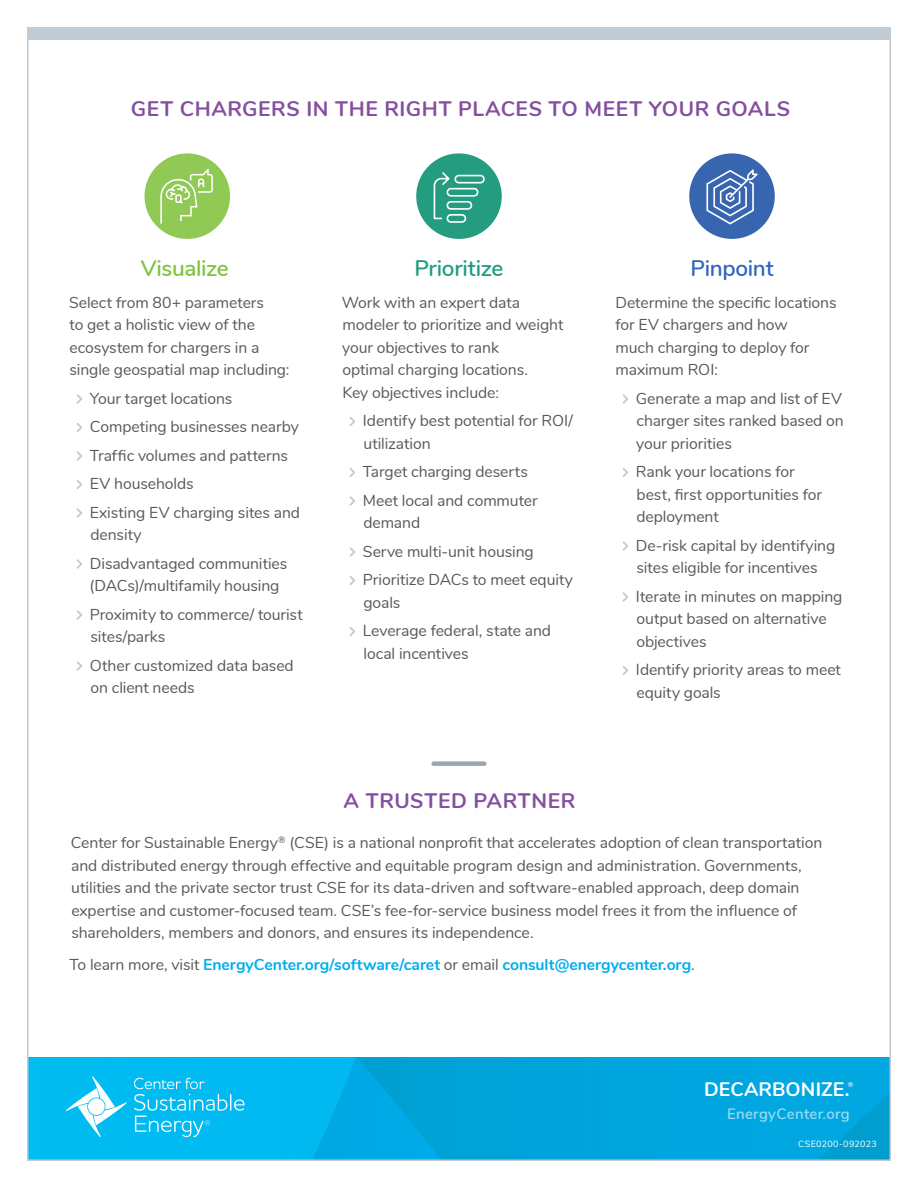
<style>
.page{position:relative;width:918px;height:1188px;background:#fff}
.page>*{position:absolute;margin:0;border:0;box-sizing:border-box;transform-origin:0 0}
.Main_text{font:600 22.5px "Nunito";letter-spacing:-.015em;color:#1f9c7f}
.Main_text-2{font:600 22.5px "Nunito";letter-spacing:-.02em;color:#81c340}
.Main_text-3{font:600 22.5px "Nunito";letter-spacing:-.015em;color:#3064be}
.Heading_One__centered{font:700 21px "Nunito";letter-spacing:.03em;color:#854f9f}
.t1{font:700 19.5px "Nunito";letter-spacing:.005em;color:#fff}
.Main_text-4{font:15.75px/22.5px "Nunito";letter-spacing:-.005em;color:#57585a}
.Bullets{font:15.75px/22.5px "Nunito";letter-spacing:-.005em;color:#57585a}
.Main_text-5{font:700 15.75px "Nunito";letter-spacing:-.005em;color:#00aeef}
.URL{font:600 15px "Nunito";letter-spacing:.02em;color:#9cdcf8}
.Serial{font:9px "Nunito";letter-spacing:.03em;color:#fff}
.t2{font:7.05px "Nunito";color:#fff}
.s1{font-weight:400;color:#57585a}
</style>
<div class="page">
<svg style="left:826px;top:1154px;width:62px;height:4px"></svg>
<div style="left:442px;top:1058px;width:446px;height:96px;background:#00a5de"></div>
<div style="left:442px;top:1152px;width:384px;height:6px;background:#00a5de"></div>
<img style="left:356px;top:1058px;width:86px;height:100px">
<img style="left:30px;top:1058px;width:326px;height:100px">
<div style="left:27px;top:27px;width:864px;height:12px;background:#c1cbd4"></div>
<div style="left:434px;top:761px;width:50px;height:5px;background:#99a7b0"></div>
<svg style="left:76px;top:394px;width:6px;height:10px"></svg>
<svg style="left:76px;top:423px;width:6px;height:9px"></svg>
<svg style="left:76px;top:451px;width:6px;height:10px"></svg>
<svg style="left:76px;top:480px;width:6px;height:9px"></svg>
<svg style="left:76px;top:508px;width:6px;height:10px"></svg>
<svg style="left:76px;top:559px;width:6px;height:10px"></svg>
<svg style="left:76px;top:610px;width:6px;height:10px"></svg>
<svg style="left:76px;top:661px;width:6px;height:10px"></svg>
<svg style="left:622px;top:394px;width:6px;height:10px"></svg>
<svg style="left:622px;top:468px;width:6px;height:9px"></svg>
<svg style="left:622px;top:541px;width:6px;height:10px"></svg>
<svg style="left:622px;top:592px;width:6px;height:10px"></svg>
<svg style="left:622px;top:666px;width:6px;height:9px"></svg>
<svg style="left:349px;top:417px;width:6px;height:9px"></svg>
<svg style="left:349px;top:468px;width:6px;height:9px"></svg>
<svg style="left:349px;top:496px;width:6px;height:10px"></svg>
<svg style="left:349px;top:547px;width:6px;height:10px"></svg>
<svg style="left:349px;top:576px;width:6px;height:9px"></svg>
<svg style="left:349px;top:627px;width:6px;height:9px"></svg>
<svg style="left:134px;top:1078px;width:111px;height:59px;background:#20c3f2"></svg>
<svg style="left:66px;top:1076px;width:61px;height:61px"></svg>
<div style="left:88px;top:1098px;width:17px;height:17px;background:#fff;border-radius:50%"></div>
<div style="left:689px;top:153px;width:86px;height:86px;background:#3765b0;border-radius:50%"></div>
<div style="left:416px;top:153px;width:86px;height:86px;background:#239c7f;border-radius:50%"></div>
<div style="left:145px;top:153px;width:85px;height:86px;background:#91c955;border-radius:50%"></div>
<svg style="left:160px;top:169px;width:53px;height:55px"></svg>
<svg style="left:706px;top:169px;width:52px;height:55px"></svg>
<svg style="left:434px;top:172px;width:51px;height:51px"></svg>
<p class="Heading_One__centered" style="left:131px;top:93px;width:661px">GET CHARGERS IN THE RIGHT PLACES TO MEET YOUR GOALS</p>
<p class="Main_text-2" style="left:141px;top:252px;width:90px">Visualize</p>
<p class="Main_text-4" style="left:69px;top:290px;width:222px">Select from 80+ parameters<br>to get a holistic view of the ecosystem for chargers in a single geospatial map including:</p>
<p class="Bullets" style="left:90px;top:386px;width:144px">Your target locations</p>
<p class="Bullets" style="left:90px;top:415px;width:210px">Competing businesses nearby</p>
<p class="Bullets" style="left:90px;top:443px;width:200px">Traffic volumes and patterns</p>
<p class="Bullets" style="left:90px;top:472px;width:105px">EV households</p>
<p class="Bullets" style="left:90px;top:500px;width:212px">Existing EV charging sites and density</p>
<p class="Bullets" style="left:90px;top:551px;width:199px">Disadvantaged communities (DACs)/multifamily housing</p>
<p class="Bullets" style="left:90px;top:602px;width:214px">Proximity to commerce/ tourist sites/parks</p>
<p class="Bullets" style="left:90px;top:653px;width:205px">Other customized data based on client needs</p>
<p class="Main_text" style="left:414px;top:252px;width:90px">Prioritize</p>
<p class="Main_text-4" style="left:342px;top:290px;width:223px">Work with an expert data modeler to prioritize and weight your objectives to rank<br>optimal charging locations.<br>Key objectives include:</p>
<p class="Bullets" style="left:363px;top:409px;width:212px">Identify best potential for ROI/ utilization</p>
<p class="Bullets" style="left:363px;top:460px;width:167px">Target charging deserts</p>
<p class="Bullets" style="left:363px;top:488px;width:176px">Meet local and commuter demand</p>
<p class="Bullets" style="left:363px;top:539px;width:172px">Serve multi-unit housing</p>
<p class="Bullets" style="left:363px;top:568px;width:212px">Prioritize DACs to meet equity goals</p>
<p class="Bullets" style="left:363px;top:619px;width:190px">Leverage federal, state and local incentives</p>
<p class="Main_text-3" style="left:691px;top:252px;width:85px">Pinpoint</p>
<p class="Main_text-4" style="left:615px;top:290px;width:223px">Determine the specific locations for EV chargers and how<br>much charging to deploy for maximum ROI:</p>
<p class="Bullets" style="left:636px;top:386px;width:209px;text-align:justify">Generate a map and list of EV charger sites ranked based on your priorities</p>
<p class="Bullets" style="left:636px;top:460px;width:188px">Rank your locations for best, first opportunities for deployment</p>
<p class="Bullets" style="left:636px;top:533px;width:201px">De-risk capital by identifying sites eligible for incentives</p>
<p class="Bullets" style="left:636px;top:584px;width:208px">Iterate in minutes on mapping output based on alternative objectives</p>
<p class="Bullets" style="left:636px;top:658px;width:207px">Identify priority areas to meet equity goals</p>
<p class="Heading_One__centered" style="left:344px;top:785px;width:233px">A TRUSTED PARTNER</p>
<p class="Main_text-4" style="left:71px;top:831px;width:753px">Center for Sustainable Energy<sup>®</sup> (CSE) is a national nonprofit that accelerates adoption of clean transportation and distributed energy through effective and equitable program design and administration. Governments, utilities and the private sector trust CSE for its data-driven and software-enabled approach, deep domain expertise and customer-focused team. CSE’s fee-for-service business model frees it from the influence of shareholders, members and donors, and ensures its independence.</p>
<p class="Main_text-5" style="left:69px;top:953px;width:627px"><span class="s1">To learn more, visit</span> EnergyCenter.org/software/caret <span class="s1">or email</span> consult@energycenter.org<span class="s1">.</span></p>
<p class="t1" style="left:704px;top:1075px;width:147px">DECARBONIZE.</p>
<p class="t2" style="left:848px;top:1080px;width:7px">®</p>
<p class="URL" style="left:727px;top:1103px;width:124px">EnergyCenter.org</p>
<p class="Serial" style="left:798px;top:1137px;width:80px">CSE0200-092023</p>
</div>
